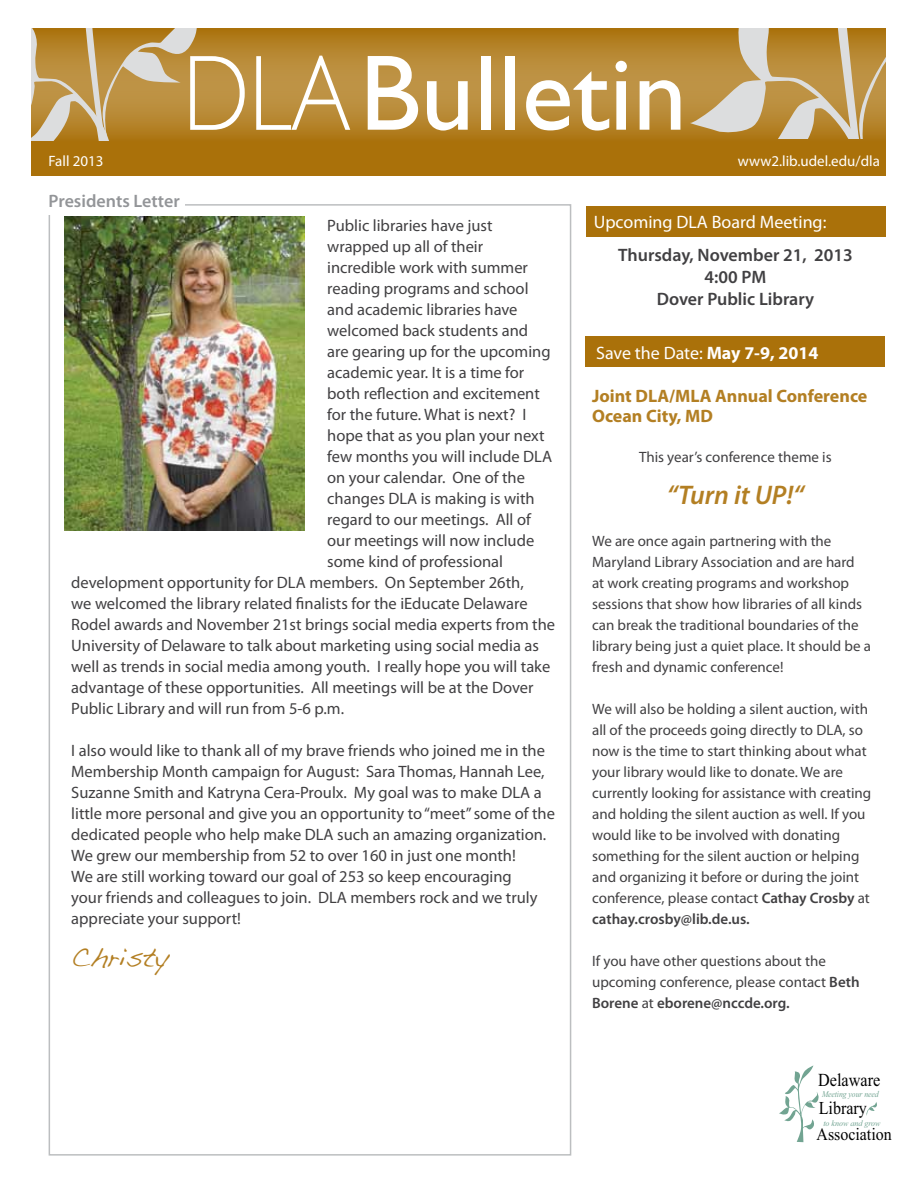
<style>
.page{position:relative;width:918px;height:1188px;background:#fff}
.page>*{position:absolute;margin:0;border:0;box-sizing:border-box;transform-origin:0 0}
.t1{font:108px "Gill Sans";color:#fff}
.t2{font:italic 600 27px "Myriad Pro";color:#b37f23}
.t3{font:27px "Handwriting Dakota";color:#b37f23}
.t4{font:18.3px "Times New Roman";color:#000;scale:.88 1}
.t5{font:18.15px "Times New Roman";color:#000;scale:.88 1}
.t6{font:600 18px/21.6px "Myriad Pro";color:#414042;text-align:center}
.t7{font:18px "Myriad Pro";color:#fff}
.t8{font:700 18px/19.5px "Myriad Pro";color:#b37f23}
.t9{font:600 18px "Myriad Pro";color:#939598}
.t10{font:17.55px "Times New Roman";color:#000;scale:.91 1}
.t11{font:16.5px/21px "Myriad Pro";color:#414042}
.t12{font:15px/21px "Myriad Pro";color:#414042}
.t13{font:15px "Myriad Pro";color:#fff}
.t14{font:italic 8.85px "Times New Roman";color:#72a492;scale:.86 1}
.t15{font:italic 8.4px "Times New Roman";color:#72a492;scale:.96 1}
.s1{font-weight:300}
.s2{font-weight:700}
.s3{font-weight:600}
</style>
<div class="page">
<div style="left:31px;top:143px;width:855px;height:33px;background:#aa710a"></div>
<div style="left:586px;top:207px;width:300px;height:30px;background:#aa710a"></div>
<svg style="left:31px;top:29px;width:855px;height:114px;background:#b68630"></svg>
<svg style="left:779px;top:1066px;width:40px;height:76px"></svg>
<svg style="left:866px;top:1102px;width:11px;height:14px"></svg>
<svg style="left:690px;top:28px;width:196px;height:110px;background:#c1a062"></svg>
<svg style="left:31px;top:28px;width:166px;height:112px;background:#bf9a58"></svg>
<div style="left:586px;top:336px;width:299px;height:30px;background:#aa710a"></div>
<img style="left:65px;top:216px;width:240px;height:314px">
<h1 class="t1" style="left:183px;top:30px;width:505px"><span class="s1">DLA</span>Bulletin</h1>
<p class="t13" style="left:49px;top:151px;width:56px">Fall 2013</p>
<p class="t13" style="left:738px;top:151px;width:143px">www2.lib.udel.edu/dla</p>
<p class="t9" style="left:49px;top:189px;width:133px">Presidents Letter</p>
<p class="t7" style="left:594px;top:211px;width:234px">Upcoming DLA Board Meeting:</p>
<p class="t11" style="left:327px;top:214px;width:167px">Public libraries have just</p>
<p class="t11" style="left:327px;top:235px;width:157px">wrapped up all of their</p>
<p class="t11" style="left:327px;top:256px;width:202px">incredible work with summer</p>
<p class="t11" style="left:327px;top:277px;width:203px">reading programs and school</p>
<p class="t11" style="left:327px;top:298px;width:192px">and academic libraries have</p>
<p class="t11" style="left:327px;top:319px;width:202px">welcomed back students and</p>
<p class="t11" style="left:327px;top:340px;width:225px">are gearing up for the upcoming</p>
<p class="t11" style="left:327px;top:361px;width:199px">academic year. It is a time for</p>
<p class="t11" style="left:327px;top:382px;width:214px">both reflection and excitement</p>
<p class="t11" style="left:327px;top:403px;width:201px">for the future. What is next? I</p>
<p class="t11" style="left:327px;top:424px;width:219px">hope that as you plan your next</p>
<p class="t11" style="left:327px;top:445px;width:226px">few months you will include DLA</p>
<p class="t11" style="left:327px;top:466px;width:199px">on your calendar. One of the</p>
<p class="t11" style="left:327px;top:487px;width:209px">changes DLA is making is with</p>
<p class="t11" style="left:327px;top:508px;width:205px">regard to our meetings. All of</p>
<p class="t11" style="left:327px;top:529px;width:209px">our meetings will now include</p>
<p class="t11" style="left:327px;top:550px;width:177px">some kind of professional</p>
<p class="t11" style="left:71px;top:571px;width:454px">development opportunity for DLA members. On September 26th,</p>
<p class="t11" style="left:71px;top:592px;width:458px">we welcomed the library related finalists for the iEducate Delaware</p>
<p class="t11" style="left:71px;top:613px;width:485px">Rodel awards and November 21st brings social media experts from the</p>
<p class="t11" style="left:71px;top:634px;width:469px">University of Delaware to talk about marketing using social media as</p>
<p class="t11" style="left:71px;top:655px;width:481px">well as trends in social media among youth. I really hope you will take</p>
<p class="t11" style="left:71px;top:676px;width:464px">advantage of these opportunities. All meetings will be at the Dover</p>
<p class="t11" style="left:71px;top:697px;width:274px">Public Library and will run from 5-6 p.m.</p>
<p class="t11" style="left:71px;top:739px;width:485px">I also would like to thank all of my brave friends who joined me in the Membership Month campaign for August: Sara Thomas, Hannah Lee, Suzanne Smith and Katryna Cera-Proulx. My goal was to make DLA a little more personal and give you an opportunity to “meet” some of the dedicated people who help make DLA such an amazing organization.<br>We grew our membership from 52 to over 160 in just one month!<br>We are still working toward our goal of 253 so keep encouraging<br>your friends and colleagues to join. DLA members rock and we truly appreciate your support!</p>
<h2 class="t3" style="left:71px;top:940px;width:99px">Christy</h2>
<p class="t6" style="left:618px;top:244px;width:236px">Thursday, November 21, 2013<br>4:00 PM<br>Dover Public Library</p>
<p class="t7" style="left:596px;top:342px;width:224px">Save the Date: <span class="s2">May 7-9, 2014</span></p>
<p class="t8" style="left:592px;top:386px;width:277px">Joint DLA/MLA Annual Conference<br>Ocean City, MD</p>
<p class="t12" style="left:639px;top:447px;width:194px">This year’s conference theme is</p>
<h2 class="t2" style="left:667px;top:478px;width:139px">“Turn it UP!“</h2>
<p class="t12" style="left:592px;top:531px;width:280px">We are once again partnering with the Maryland Library Association and are hard<br>at work creating programs and workshop sessions that show how libraries of all kinds can break the traditional boundaries of the library being just a quiet place. It should be a fresh and dynamic conference!</p>
<p class="t12" style="left:592px;top:699px;width:281px">We will also be holding a silent auction, with all of the proceeds going directly to DLA, so now is the time to start thinking about what your library would like to donate. We are currently looking for assistance with creating and holding the silent auction as well. If you would like to be involved with donating something for the silent auction or helping and organizing it before or during the joint conference, please contact <span class="s3">Cathay Crosby</span> at <span class="s3">cathay.crosby@lib.de.us.</span></p>
<p class="t12" style="left:592px;top:951px;width:269px">If you have other questions about the upcoming conference, please contact <span class="s3">Beth<br>Borene</span> at <span class="s3">eborene@nccde.org.</span></p>
<p class="t4" style="left:818px;top:1074px;width:72px">Delaware</p>
<p class="t5" style="left:819px;top:1101px;width:56px">Library</p>
<p class="t10" style="left:817px;top:1128px;width:84px">Association</p>
<p class="t14" style="left:822px;top:1088px;width:68px">Meeting your need</p>
<p class="t15" style="left:823px;top:1117px;width:61px">to know and grow</p>
</div>
